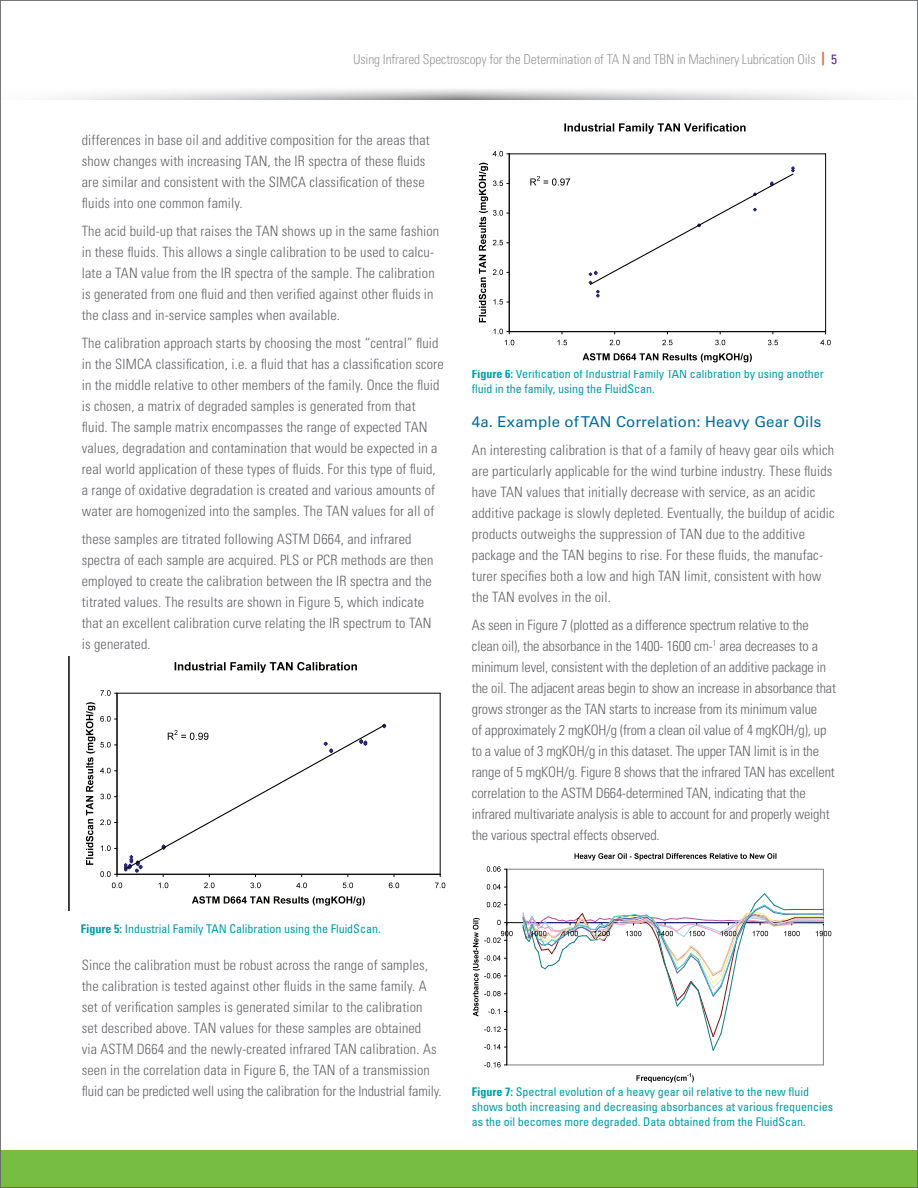
<style>
.page{position:relative;width:918px;height:1188px;background:#fff}
.page>*{position:absolute;margin:0;border:0;box-sizing:border-box;transform-origin:0 0}
.t1{font:15px "Univers LT Std";letter-spacing:.01em;color:#006e9f}
.t2{font:300 condensed 14.25px/21px "Univers LT Std";letter-spacing:.01em;color:#646569}
.t3{font:300 condensed 14.25px/21px "Univers LT Std";letter-spacing:-.01em;color:#646569}
.t4{font:300 condensed 13.5px "Univers LT Std";letter-spacing:-.01em;color:#9a999a}
.t5{font:condensed 12px/15px "Univers LT Std";color:#009ca7}
.s1{font-weight:700;color:#de6026}
.s2{font-weight:400;color:#5c2c86}
.s3{font-weight:700}
</style>
<div class="page">
<svg style="left:56px;top:89px;width:808px;height:10px"></svg>
<div style="left:0;top:1150px;width:918px;height:38px;background:#76bd42"></div>
<svg style="left:69px;top:656px;width:377px;height:254px"></svg>
<svg style="left:478px;top:123px;width:353px;height:240px"></svg>
<hr style="left:507px;top:869px;width:316px;height:1px;background:#808180">
<hr style="left:823px;top:869px;width:1px;height:196px;background:#808180">
<hr style="left:507px;top:1065px;width:316px;height:1px;background:#808180">
<hr style="left:507px;top:869px;width:1px;height:196px;background:#040503">
<hr style="left:507px;top:922px;width:316px;height:1px;background:#040503">
<svg style="left:575px;top:853px;width:201px;height:7px"></svg>
<svg style="left:484px;top:1062px;width:23px;height:5px"></svg>
<svg style="left:484px;top:1044px;width:23px;height:6px"></svg>
<svg style="left:484px;top:1026px;width:23px;height:6px"></svg>
<svg style="left:487px;top:902px;width:20px;height:5px"></svg>
<svg style="left:487px;top:884px;width:20px;height:6px"></svg>
<svg style="left:487px;top:866px;width:20px;height:6px"></svg>
<svg style="left:522px;top:893px;width:309px;height:158px"></svg>
<svg style="left:636px;top:1073px;width:58px;height:10px"></svg>
<svg style="left:473px;top:918px;width:40px;height:98px"></svg>
<p class="t4" style="left:353px;top:51px;width:486px">Using Infrared Spectroscopy for the Determination of TA N and TBN in Machinery Lubrication Oils <span class="s1">|</span> <span class="s2">5</span></p>
<p class="t2" style="left:82px;top:130px;width:350px">differences in base oil and additive composition for the areas that show changes with increasing TAN, the IR spectra of these fluids are similar and consistent with the SIMCA classification of these fluids into one common family.</p>
<p class="t2" style="left:82px;top:221px;width:359px">The acid build-up that raises the TAN shows up in the same fashion in these fluids. This allows a single calibration to be used to calcu&shy;late a TAN value from the IR spectra of the sample. The calibration is generated from one fluid and then verified against other fluids in the class and in-service samples when available.</p>
<p class="t2" style="left:82px;top:332px;width:363px">The calibration approach starts by choosing the most “central” fluid in the SIMCA classification, i.e. a fluid that has a classification score in the middle relative to other members of the family. Once the fluid is chosen, a matrix of degraded samples is generated from that fluid. The sample matrix encompasses the range of expected TAN values, degradation and contamination that would be expected in a real world application of these types of fluids. For this type of fluid, a range of oxidative degradation is created and various amounts of water are homogenized into the samples. The TAN values for all of</p>
<p class="t2" style="left:82px;top:528px;width:353px">these samples are titrated following ASTM D664, and infrared spectra of each sample are acquired. PLS or PCR methods are then employed to create the calibration between the IR spectra and the titrated values. The results are shown in Figure 5, which indicate that an excellent calibration curve relating the IR spectrum to TAN is generated.</p>
<p class="t5" style="left:472px;top:366px;width:353px"><span class="s3">Figure 6:</span> Verification of Industrial Family TAN calibration by using another fluid in the family, using the FluidScan.</p>
<p class="t1" style="left:472px;top:413px;width:351px">4a. Example of TAN Correlation: Heavy Gear Oils</p>
<p class="t2" style="left:472px;top:439px;width:364px">An interesting calibration is that of a family of heavy gear oils which are particularly applicable for the wind turbine industry. These fluids have TAN values that initially decrease with service, as an acidic additive package is slowly depleted. Eventually, the buildup of acidic products outweighs the suppression of TAN due to the additive package and the TAN begins to rise. For these fluids, the manufac&shy;turer specifies both a low and high TAN limit, consistent with how the TAN evolves in the oil.</p>
<p class="t3" style="left:472px;top:614px;width:366px">As seen in Figure 7 (plotted as a difference spectrum relative to the clean oil), the absorbance in the 1400- 1600 cm-<sup>1</sup> area decreases to a minimum level, consistent with the depletion of an additive package in the oil. The adjacent areas begin to show an increase in absorbance that grows stronger as the TAN starts to increase from its minimum value<br>of approximately 2 mgKOH/g (from a clean oil value of 4 mgKOH/g), up to a value of 3 mgKOH/g in this dataset. The upper TAN limit is in the range of 5 mgKOH/g. Figure 8 shows that the infrared TAN has excellent correlation to the ASTM D664-determined TAN, indicating that the infrared multivariate analysis is able to account for and properly weight the various spectral effects observed.</p>
<p class="t5" style="left:81px;top:921px;width:301px"><span class="s3">Figure 5:</span> Industrial Family TAN Calibration using the FluidScan.</p>
<p class="t2" style="left:82px;top:955px;width:361px">Since the calibration must be robust across the range of samples, the calibration is tested against other fluids in the same family. A set of verification samples is generated similar to the calibration set described above. TAN values for these samples are obtained<br>via ASTM D664 and the newly-created infrared TAN calibration. As seen in the correlation data in Figure 6, the TAN of a transmission fluid can be predicted well using the calibration for the Industrial family.</p>
<p class="t5" style="left:472px;top:1084px;width:363px"><span class="s3">Figure 7:</span> Spectral evolution of a heavy gear oil relative to the new fluid shows both increasing and decreasing absorbances at various frequencies as the oil becomes more degraded. Data obtained from the FluidScan.</p>
</div>
